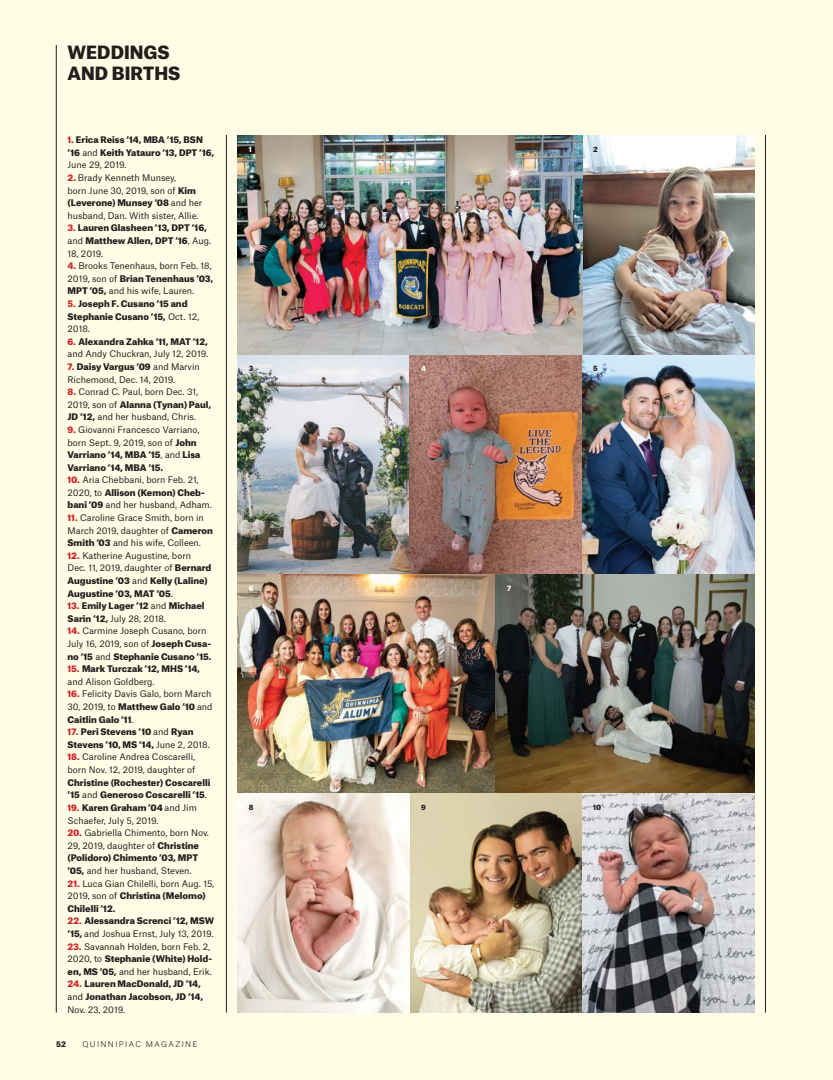
<style>
.page{position:relative;width:833px;height:1080px;background:#fff}
.page>*{position:absolute;margin:0;border:0;box-sizing:border-box;transform-origin:0 0}
.t1{font:900 17.5px/21px "Atlas Grotesk";color:#231f20}
.t2{font:8.75px/12.6px "Atlas Grotesk";color:#231f20}
.t3{font:900 8.75px/12.6px "Atlas Grotesk";color:#231f20}
.t4{font:300 7.5px "Atlas Grotesk";letter-spacing:.18em;color:#231f20}
.t5{font:900 7.5px "Atlas Grotesk";color:#231f20}
.t6{font:900 7.12px "Atlas Grotesk";color:#231f20}
.t7{font:900 7.12px "Atlas Grotesk";color:#fff}
.s1{color:#d2232a}
.s2{font-weight:400}
.s3{font-weight:900;color:#d2232a}
.s4{font-weight:900}
</style>
<div class="page">
<div style="left:0;top:0;width:832px;height:1080px;background:#fffde5"></div>
<hr style="left:226px;top:135px;width:1px;height:878px;background:#231f20">
<img style="left:238px;top:135px;width:516px;height:878px">
<hr style="left:765px;top:135px;width:1px;height:878px;background:#231f20">
<h1 class="t1" style="left:68px;top:40px;width:114px">WEDDINGS<br>AND BIRTHS</h1>
<p class="t3" style="left:68px;top:133px;width:148px"><span class="s1">1.</span> Erica Reiss ’14, MBA ’15, BSN ’16 <span class="s2">and</span> Keith Yatauro ’13, DPT ’16,<br><span class="s2">June 29, 2019.</span></p>
<p class="t2" style="left:68px;top:170px;width:136px"><span class="s3">2.</span> Brady Kenneth Munsey,<br>born June 30, 2019, son of <span class="s4">Kim (Leverone) Munsey ’08</span> and her husband, Dan. With sister, Allie.</p>
<p class="t3" style="left:68px;top:221px;width:145px"><span class="s1">3.</span> Lauren Glasheen ’13, DPT ’16, <span class="s2">and</span> Matthew Allen, DPT ’16<span class="s2">, Aug.<br>18, 2019.</span></p>
<p class="t2" style="left:68px;top:259px;width:147px"><span class="s3">4.</span> Brooks Tenenhaus, born Feb. 18,<br>2019, son of <span class="s4">Brian Tenenhaus ’03,<br>MPT ’05,</span> and his wife, Lauren.</p>
<p class="t3" style="left:68px;top:296px;width:133px"><span class="s1">5.</span> Joseph F. Cusano ’15 and<br>Stephanie Cusano ’15, <span class="s2">Oct. 12,<br>2018.</span></p>
<p class="t2" style="left:68px;top:334px;width:142px"><span class="s3">6.</span> <span class="s4">Alexandra Zahka ’11, MAT ’12, </span>and Andy Chuckran, July 12, 2019.</p>
<p class="t2" style="left:68px;top:359px;width:134px"><span class="s3">7.</span> <span class="s4">Daisy Vargus ’09</span> and Marvin<br>Richemond, Dec. 14, 2019.</p>
<p class="t2" style="left:68px;top:385px;width:145px"><span class="s3">8.</span> Conrad C. Paul, born Dec. 31,<br>2019, son of <span class="s4">Alanna (Tynan) Paul,<br>JD ’12,</span> and her husband, Chris.</p>
<p class="t2" style="left:68px;top:422px;width:134px"><span class="s3">9.</span> Giovanni Francesco Varriano, born Sept. 9, 2019, son of <span class="s4">John<br>Varriano ’14, MBA ’15</span>, and <span class="s4">Lisa<br>Varriano ’14, MBA ’15.</span></p>
<p class="t2" style="left:68px;top:473px;width:146px"><span class="s3">10.</span> Aria Chebbani, born Feb. 21,<br>2020, to <span class="s4">Allison (Kemon) Cheb&shy;bani ’09</span> and her husband, Adham.</p>
<p class="t2" style="left:68px;top:511px;width:147px"><span class="s3">11.</span> Caroline Grace Smith, born in<br>March 2019, daughter of <span class="s4">Cameron<br>Smith ’03</span> and his wife, Colleen.</p>
<p class="t3" style="left:68px;top:548px;width:145px"><span class="s1">12.</span> <span class="s2">Katherine Augustine, born<br>Dec. 11, 2019, daughter of</span> Bernard<br>Augustine ’03 <span class="s2">and</span> Kelly (Laline)<br>Augustine ’03, MAT ’05<span class="s2">.</span></p>
<p class="t3" style="left:68px;top:599px;width:138px"><span class="s1">13.</span> Emily Lager ’12 <span class="s2">and</span> Michael<br>Sarin ’12, <span class="s2">July 28, 2018.</span></p>
<p class="t2" style="left:68px;top:624px;width:145px"><span class="s3">14.</span> Carmine Joseph Cusano, born<br>July 16, 2019, son of <span class="s4">Joseph Cusa&shy;no ’15</span> and <span class="s4">Stephanie Cusano ’15.</span></p>
<p class="t3" style="left:68px;top:662px;width:134px"><span class="s1">15.</span> Mark Turczak ’12, MHS ’14, <span class="s2">and Alison Goldberg.</span></p>
<p class="t2" style="left:68px;top:687px;width:146px"><span class="s3">16.</span> Felicity Davis Galo, born March<br>30, 2019, to <span class="s4">Matthew Galo ’10</span> and<br><span class="s4">Caitlin Galo ’11</span>.</p>
<p class="t3" style="left:68px;top:725px;width:144px"><span class="s1">17.</span> Peri Stevens ’10 <span class="s2">and</span> Ryan<br>Stevens ’10, MS ’14, <span class="s2">June 2, 2018.</span></p>
<p class="t2" style="left:68px;top:750px;width:129px"><span class="s3">18.</span> Caroline Andrea Coscarelli, born Nov. 12, 2019, daughter of</p>
<p class="t3" style="left:68px;top:775px;width:144px">Christine (Rochester) Coscarelli ’15 <span class="s2">and</span> Generoso Coscarelli ’15<span class="s2">.</span></p>
<p class="t2" style="left:68px;top:800px;width:131px"><span class="s3">19.</span> <span class="s4">Karen Graham ’04</span> and Jim<br>Schaefer, July 5, 2019.</p>
<p class="t2" style="left:68px;top:826px;width:143px"><span class="s3">20.</span> Gabriella Chimento, born Nov.<br>29, 2019, daughter of <span class="s4">Christine (Polidoro) Chimento ’03, MPT ’05,</span> and her husband, Steven.</p>
<p class="t2" style="left:68px;top:876px;width:148px"><span class="s3">21.</span> Luca Gian Chilelli, born Aug. 15,<br>2019, son of <span class="s4">Christina (Melomo)<br>Chilelli ’12.</span></p>
<p class="t3" style="left:68px;top:914px;width:148px"><span class="s1">22.</span> Alessandra Screnci ’12, MSW ’15, <span class="s2">and Joshua Ernst, July 13, 2019.</span></p>
<p class="t2" style="left:68px;top:939px;width:146px"><span class="s3">23.</span> Savannah Holden, born Feb. 2,<br>2020, to <span class="s4">Stephanie (White) Hold&shy;en, MS ’05,</span> and her husband, Erik.</p>
<p class="t3" style="left:68px;top:977px;width:137px"><span class="s1">24.</span> Lauren MacDonald, JD ’14, <span class="s2">and</span> Jonathan Jacobson, JD ’14,<br><span class="s2">Nov. 23, 2019.</span></p>
<p class="t5" style="left:56px;top:1038px;width:11px">52</p>
<p class="t4" style="left:82px;top:1038px;width:117px">QUINNIPIAC MAGAZINE</p>
<p class="t7" style="left:249px;top:143px;width:5px">1</p>
<p class="t6" style="left:593px;top:143px;width:6px">2</p>
<p class="t6" style="left:249px;top:363px;width:6px">3</p>
<p class="t7" style="left:421px;top:363px;width:6px">4</p>
<p class="t6" style="left:593px;top:363px;width:6px">5</p>
<p class="t7" style="left:249px;top:582px;width:6px">6</p>
<p class="t7" style="left:507px;top:582px;width:6px">7</p>
<p class="t6" style="left:249px;top:802px;width:6px">8</p>
<p class="t6" style="left:421px;top:802px;width:6px">9</p>
<p class="t6" style="left:593px;top:802px;width:10px">10</p>
</div>
